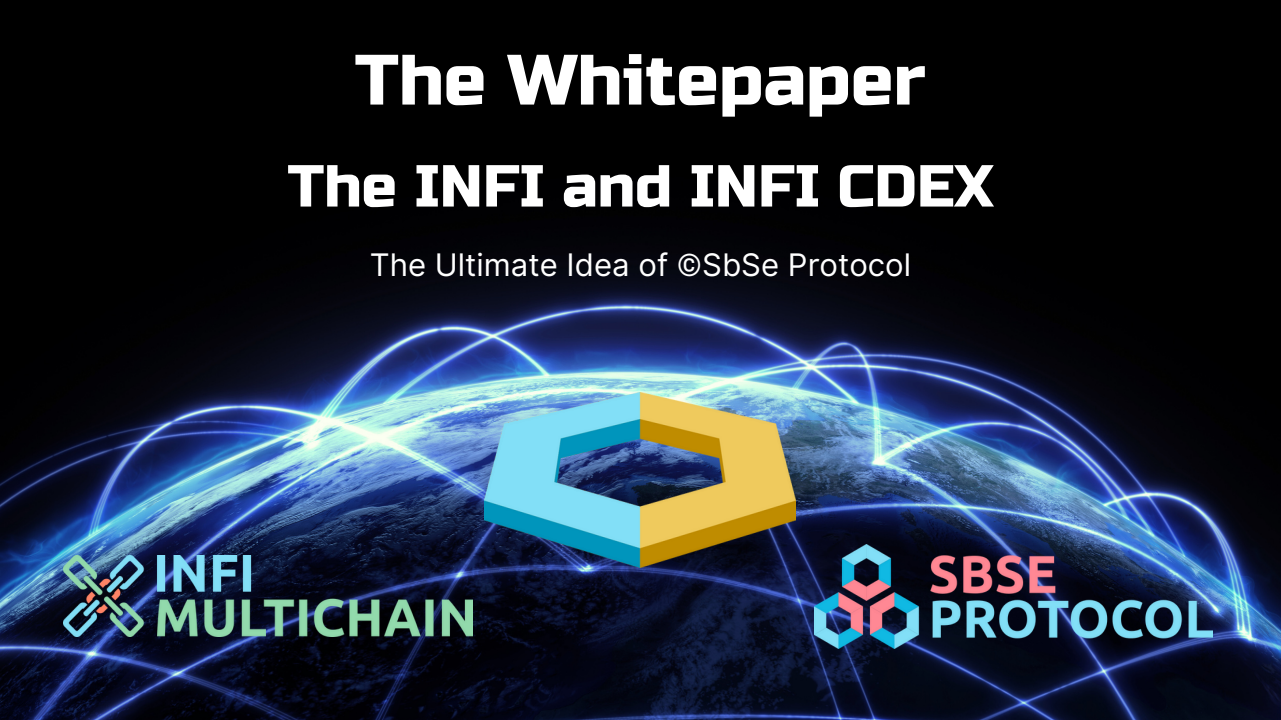
<style>
.page{position:relative;width:1281px;height:720px;background:#fff}
.page>*{position:absolute;margin:0;border:0;box-sizing:border-box;transform-origin:0 0}
.t1{font:71.12px "Russo One";color:#fff}
.t2{font:59.12px "Russo One";color:#fff}
.t3{font:31px "Inter";color:#fff}
</style>
<div class="page">
<img style="left:0;top:0;width:1281px;height:720px">
<img style="left:63px;top:556px;width:409px;height:80px">
<img style="left:484px;top:393px;width:312px;height:174px">
<img style="left:814px;top:544px;width:398px;height:104px">
<p class="t1" style="left:355px;top:39px;width:573px">The Whitepaper</p>
<p class="t2" style="left:287px;top:152px;width:707px">The INFI and INFI CDEX</p>
<p class="t3" style="left:370px;top:246px;width:543px">The Ultimate Idea of ©SbSe Protocol</p>
</div>
